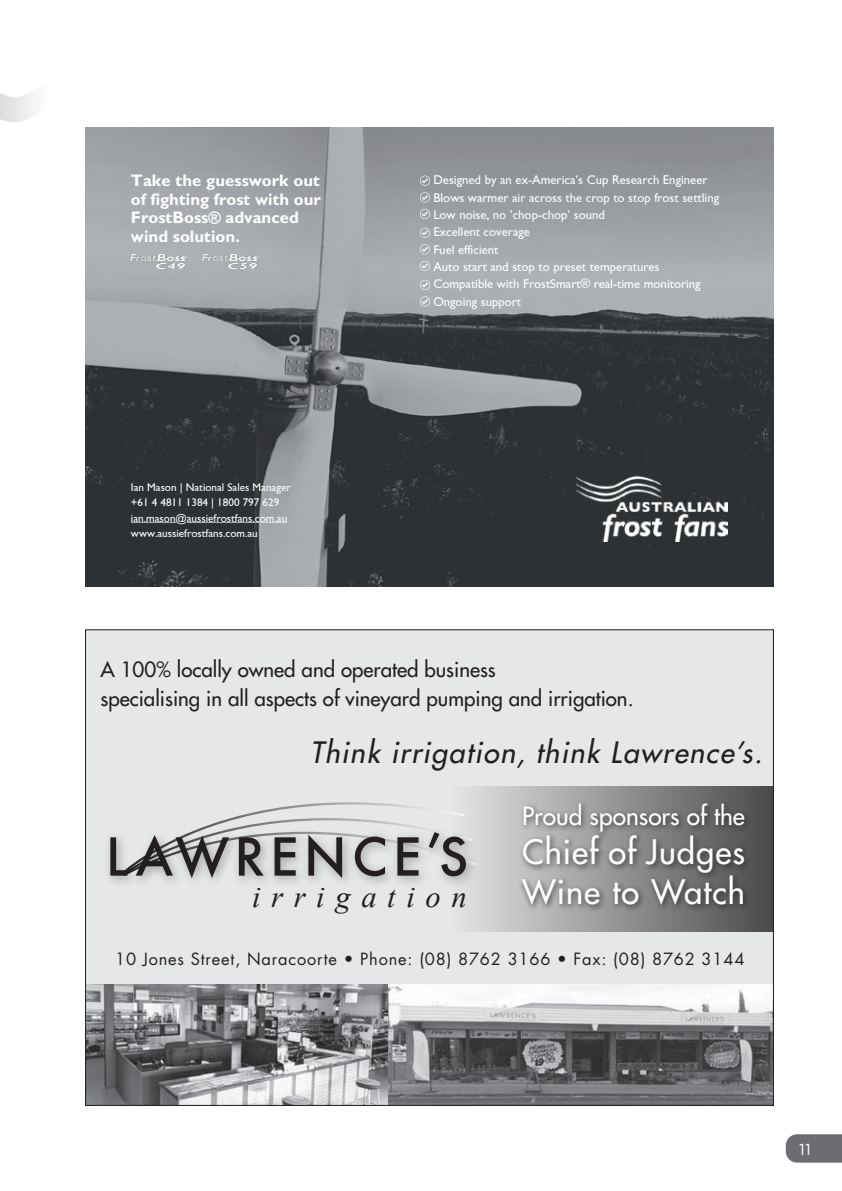
<style>
.page{position:relative;width:842px;height:1191px;background:#fff}
.page>*{position:absolute;margin:0;border:0;box-sizing:border-box;transform-origin:0 0}
.t1{font:32.8px/39.4px "Futura";letter-spacing:.03em;color:#fff}
.t2{font:italic 30.4px "Times New Roman";letter-spacing:.35em;color:#231f20}
.t3{font:italic 28.6px "Futura";color:#231f20}
.t4{font:24.6px "Futura";color:#fff}
.t5{font:20.4px/28.6px "Futura";color:#231f20}
.t6{font:700 16.8px/18.6px "Gill Sans";color:#fff}
.t7{font:16.4px "Futura";letter-spacing:.05em;color:#231f20}
.t8{font:16px "Gotham Rounded";color:#fff}
.t9{font:12.8px/17.4px "Gill Sans";color:#fff}
.t10{font:11.2px/15.6px "Gill Sans";color:#fff}
</style>
<div class="page">
<div style="left:786px;top:1134px;width:56px;height:28px;background:#6c6d70"></div>
<div style="left:86px;top:630px;width:687px;height:475px;background:#e6e7e9"></div>
<img style="left:87px;top:984px;width:685px;height:120px">
<svg style="left:110px;top:802px;width:338px;height:76px"></svg>
<svg style="left:448px;top:786px;width:326px;height:145px"></svg>
<div style="left:517px;top:799px;width:235px;height:113px;background:#231f20;opacity:.75"></div>
<img style="left:85px;top:128px;width:689px;height:459px">
<svg style="left:420px;top:176px;width:10px;height:10px"></svg>
<svg style="left:420px;top:192px;width:10px;height:10px"></svg>
<svg style="left:420px;top:209px;width:10px;height:10px"></svg>
<svg style="left:420px;top:228px;width:10px;height:10px"></svg>
<svg style="left:420px;top:244px;width:10px;height:10px"></svg>
<svg style="left:420px;top:261px;width:10px;height:10px"></svg>
<svg style="left:420px;top:280px;width:10px;height:10px"></svg>
<svg style="left:420px;top:296px;width:10px;height:10px"></svg>
<img style="left:577px;top:476px;width:151px;height:65px">
<img style="left:199px;top:254px;width:60px;height:15px">
<hr style="left:187px;top:522px;width:100px;height:1px;background:#fff">
<hr style="left:131px;top:522px;width:45px;height:1px;background:#fff">
<img style="left:131px;top:254px;width:62px;height:15px">
<h3 class="t6" style="left:131px;top:171px;width:192px">Take the guesswork out of fighting frost with our<br>FrostBoss® advanced wind solution.</h3>
<p class="t9" style="left:433px;top:171px;width:287px">Designed by an ex-America’s Cup Research Engineer Blows warmer air across the crop to stop frost settling Low noise, no ’chop-chop’ sound<br>Excellent coverage<br>Fuel efficient<br>Auto start and stop to preset temperatures Compatible with FrostSmart® real-time monitoring Ongoing support</p>
<p class="t10" style="left:131px;top:479px;width:161px">Ian Mason | National Sales Manager +61 4 4811 1384 | 1800 797 629 ian.mason@aussiefrostfans.com.au www.aussiefrostfans.com.au</p>
<h3 class="t5" style="left:100px;top:655px;width:535px">A 100% locally owned and operated business<br>specialising in all aspects of vineyard pumping and irrigation.</h3>
<h3 class="t3" style="left:310px;top:734px;width:460px">Think irrigation, think Lawrence’s.</h3>
<h2 class="t2" style="left:252px;top:876px;width:216px">irrigation</h2>
<h3 class="t4" style="left:522px;top:800px;width:224px">Proud sponsors of the</h3>
<h1 class="t1" style="left:522px;top:832px;width:224px">Chief of Judges<br>Wine to Watch</h1>
<p class="t7" style="left:115px;top:948px;width:631px">10 Jones Street, Naracoorte • Phone: (08) 8762 3166 • Fax: (08) 8762 3144</p>
<p class="t8" style="left:799px;top:1138px;width:13px">11</p>
</div>
